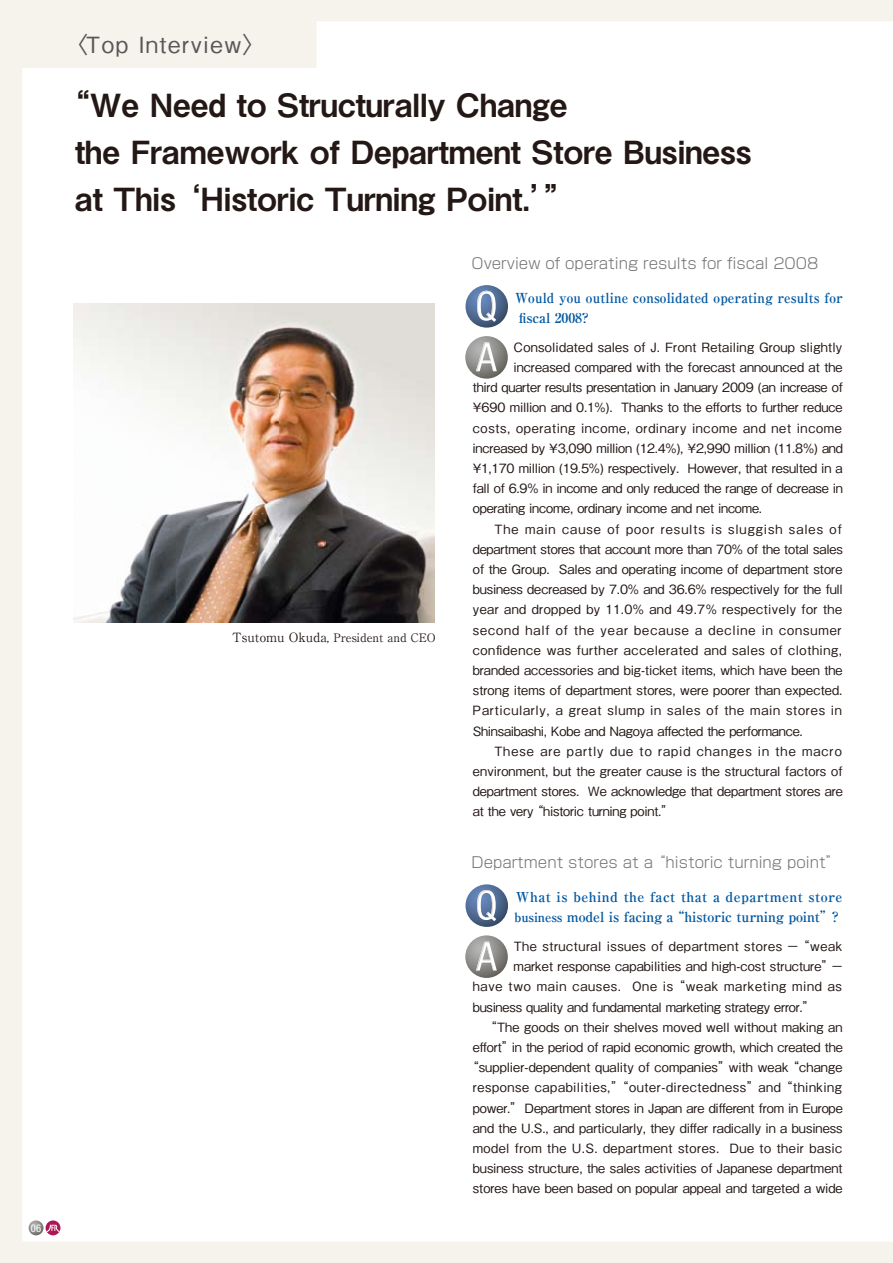
<style>
.page{position:relative;width:893px;height:1263px;background:#f5f3eb}
.page>*{position:absolute;margin:0;border:0;box-sizing:border-box;transform-origin:0 0}
.t1{font:31.95px/46.8px "Midashi Go Pro MB31";letter-spacing:-.01em;color:#231815}
.t2{font:500 22.35px "Gothic BBB Pro";letter-spacing:.065em;color:#595757;scale:1.2 1}
.t3{font:300 14.85px "Shin Go Pro";color:#727172}
.t4{font:700 13.8px/20.2px "Ryumin Pro";letter-spacing:.005em;color:#0058a2;scale:.95 1}
.t5{font:700 13.8px "Ryumin Pro";letter-spacing:.005em;color:#0058a2}
.t6{font:700 13.8px "Ryumin Pro";letter-spacing:.03em;color:#003e8b}
.t7{font:500 12.75px "Gothic BBB Pro";letter-spacing:.005em;color:#231815}
.t8{font:500 12.75px "Gothic BBB Pro";letter-spacing:-.015em;color:#231815}
.t9{font:500 12.75px "Gothic BBB Pro";letter-spacing:.05em;color:#231815}
.t10{font:500 12.75px "Gothic BBB Pro";letter-spacing:.04em;color:#231815}
.t11{font:500 12.75px "Gothic BBB Pro";letter-spacing:.075em;color:#231815}
.t12{font:500 12.75px "Gothic BBB Pro";letter-spacing:.045em;color:#231815}
.t13{font:500 12.75px "Gothic BBB Pro";letter-spacing:.06em;color:#231815}
.t14{font:500 12.75px "Gothic BBB Pro";letter-spacing:.035em;color:#231815}
.t15{font:500 12.75px "Gothic BBB Pro";letter-spacing:.07em;color:#231815}
.t16{font:500 12.75px "Gothic BBB Pro";letter-spacing:.055em;color:#231815}
.t17{font:11.7px "Ryumin Pro";color:#231815}
.t18{font:condensed 10.65px "Helvetica Neue";color:#fff}
.s1{font-size:12.75px}
.s2{color:#003e8b}
</style>
<div class="page">
<div style="left:22px;top:21px;width:871px;height:1221px;background:#fff"></div>
<img style="left:73px;top:303px;width:362px;height:319px">
<div style="left:516px;top:293px;width:327px;height:12px;background:#fff"></div>
<svg style="left:465px;top:285px;width:123px;height:43px"></svg>
<svg style="left:465px;top:336px;width:43px;height:43px"></svg>
<svg style="left:476px;top:342px;width:21px;height:29px"></svg>
<svg style="left:465px;top:884px;width:378px;height:43px;background:#f2f4f7"></svg>
<svg style="left:465px;top:935px;width:43px;height:43px"></svg>
<svg style="left:476px;top:942px;width:21px;height:28px"></svg>
<svg style="left:29px;top:1220px;width:31px;height:15px"></svg>
<p class="t18" style="left:31px;top:1222px;width:12px">06</p>
<p class="t2" style="left:61px;top:27px;width:176px">〈Top Interview〉</p>
<p class="t1" style="left:75px;top:78px;width:678px;text-indent:-17px">“We Need to Structurally Change<br>the Framework of Department Store Business at This ‘Historic Turning Point.’”</p>
<p class="t17" style="left:232px;top:629px;width:205px"><span class="s1">Tsutomu Okuda,</span> President and CEO</p>
<p class="t3" style="left:472px;top:251px;width:348px">Overview of operating results for fiscal 2008</p>
<p class="t4" style="left:473px;top:287px;width:391px;text-indent:42px">Would you outline consolidated operating results for　　　 fiscal 2008?</p>
<p class="t7" style="left:514px;top:337px;width:330px">Consolidated sales of J. Front Retailing Group slightly</p>
<p class="t7" style="left:513px;top:357px;width:331px">increased compared with the forecast announced at the</p>
<p class="t8" style="left:473px;top:377px;width:371px">third quarter results presentation in January 2009 (an increase of</p>
<p class="t7" style="left:473px;top:397px;width:371px">¥690 million and 0.1%). Thanks to the efforts to further reduce</p>
<p class="t9" style="left:473px;top:418px;width:371px">costs, operating income, ordinary income and net income</p>
<p class="t8" style="left:473px;top:438px;width:372px">increased by ¥3,090 million (12.4%), ¥2,990 million (11.8%) and</p>
<p class="t7" style="left:473px;top:458px;width:371px">¥1,170 million (19.5%) respectively. However, that resulted in a</p>
<p class="t8" style="left:473px;top:478px;width:372px">fall of 6.9% in income and only reduced the range of decrease in</p>
<p class="t8" style="left:473px;top:498px;width:291px">operating income, ordinary income and net income.</p>
<p class="t11" style="left:494px;top:518px;width:349px">The main cause of poor results is sluggish sales of</p>
<p class="t7" style="left:473px;top:539px;width:371px">department stores that account more than 70% of the total sales</p>
<p class="t7" style="left:473px;top:559px;width:371px">of the Group. Sales and operating income of department store</p>
<p class="t7" style="left:473px;top:579px;width:372px">business decreased by 7.0% and 36.6% respectively for the full</p>
<p class="t14" style="left:473px;top:599px;width:371px">year and dropped by 11.0% and 49.7% respectively for the</p>
<p class="t15" style="left:473px;top:619px;width:370px">second half of the year because a decline in consumer</p>
<p class="t9" style="left:473px;top:640px;width:371px">confidence was further accelerated and sales of clothing,</p>
<p class="t7" style="left:473px;top:660px;width:371px">branded accessories and big-ticket items, which have been the</p>
<p class="t7" style="left:473px;top:680px;width:371px">strong items of department stores, were poorer than expected.</p>
<p class="t13" style="left:473px;top:700px;width:371px">Particularly, a great slump in sales of the main stores in</p>
<p class="t7" style="left:473px;top:720px;width:332px">Shinsaibashi, Kobe and Nagoya affected the performance.</p>
<p class="t11" style="left:494px;top:741px;width:349px">These are partly due to rapid changes in the macro</p>
<p class="t7" style="left:473px;top:761px;width:371px">environment, but the greater cause is the structural factors of</p>
<p class="t7" style="left:473px;top:781px;width:372px">department stores. We acknowledge that department stores are</p>
<p class="t8" style="left:473px;top:801px;width:203px">at the very “historic turning point.”</p>
<p class="t3" style="left:472px;top:851px;width:371px">Department stores at a “historic turning point”</p>
<p class="t6" style="left:473px;top:886px;width:371px">　　　What is behind the fact that a department store</p>
<p class="t5" style="left:473px;top:906px;width:367px"><span class="s2">　　　</span><span class="s1">business</span> model is facing a “historic turning point”?</p>
<p class="t10" style="left:514px;top:936px;width:330px">The structural issues of department stores － “weak</p>
<p class="t7" style="left:514px;top:956px;width:332px">market response capabilities and high-cost structure”－</p>
<p class="t16" style="left:473px;top:976px;width:371px">have two main causes. One is “weak marketing mind as</p>
<p class="t8" style="left:473px;top:997px;width:344px">business quality and fundamental marketing strategy error.”</p>
<p class="t7" style="left:484px;top:1017px;width:360px">“The goods on their shelves moved well without making an</p>
<p class="t7" style="left:473px;top:1037px;width:371px">effort”in the period of rapid economic growth, which created the</p>
<p class="t7" style="left:466px;top:1057px;width:378px">“supplier-dependent quality of companies”with weak “change</p>
<p class="t12" style="left:473px;top:1077px;width:371px">response capabilities,”“outer-directedness”and “thinking</p>
<p class="t7" style="left:473px;top:1097px;width:371px">power.” Department stores in Japan are different from in Europe</p>
<p class="t7" style="left:473px;top:1118px;width:371px">and the U.S., and particularly, they differ radically in a business</p>
<p class="t10" style="left:473px;top:1138px;width:371px">model from the U.S. department stores. Due to their basic</p>
<p class="t7" style="left:473px;top:1158px;width:371px">business structure, the sales activities of Japanese department</p>
<p class="t7" style="left:473px;top:1178px;width:371px">stores have been based on popular appeal and targeted a wide</p>
</div>
